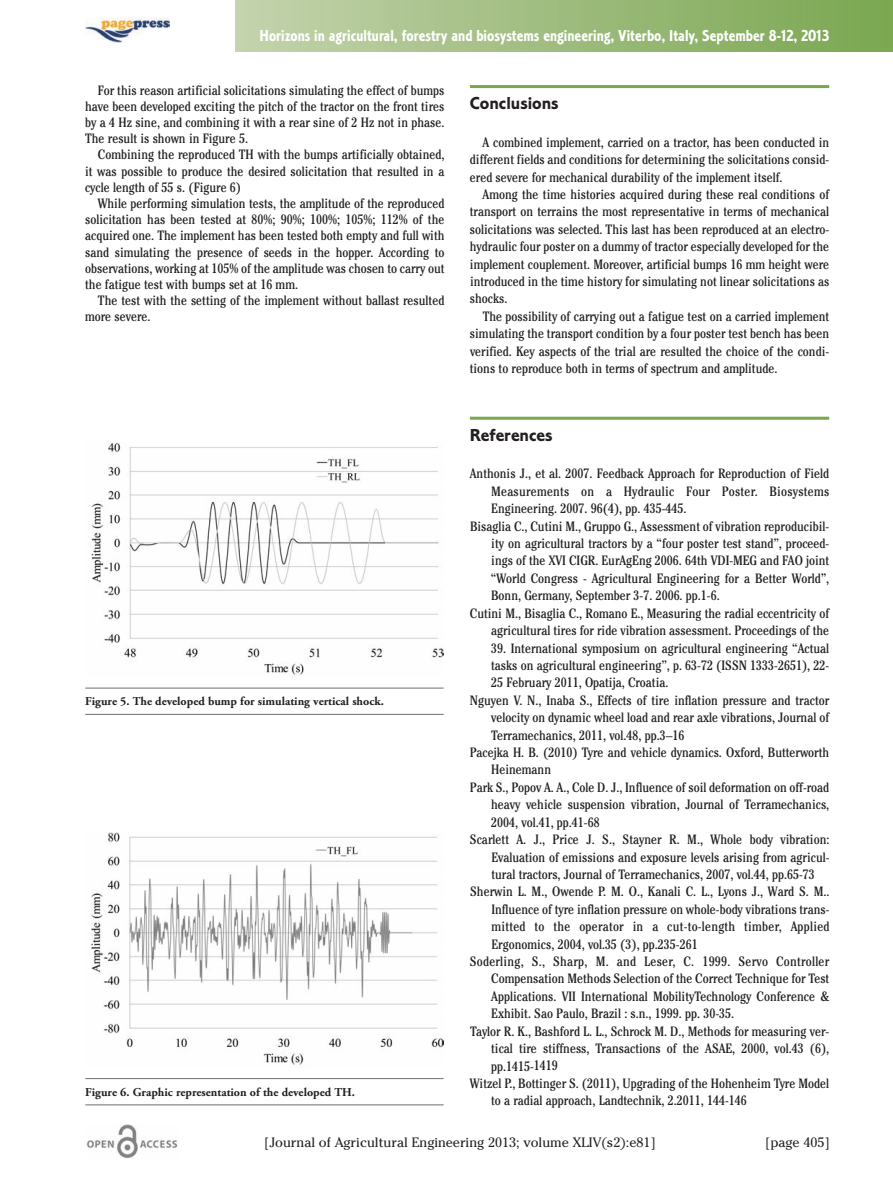
<style>
.page{position:relative;width:893px;height:1191px;background:#fff}
.page>*{position:absolute;margin:0;border:0;box-sizing:border-box;transform-origin:0 0}
.t1{font:18px "Corinthian Bold Plain";color:#231f20}
.t2{font:16.5px "Corinthian Bold Condensed Plain";color:#fff}
.t3{font:condensed 13.5px/16.2px "Cheltenham";color:#231f20;text-align:justify}
.t4{font:condensed 13.5px "Cheltenham";letter-spacing:.02em;color:#231f20}
.t5{font:13.5px "Cheltenham";color:#231f20}
.t6{font:700 12px "Adobe Garamond Pro";color:#231f20}
</style>
<div class="page">
<hr style="left:470px;top:85px;width:359px;height:3px;background:#78a74d">
<hr style="left:470px;top:417px;width:359px;height:3px;background:#78a74d">
<img style="left:86px;top:1124px;width:92px;height:34px">
<img style="left:85px;top:17px;width:84px;height:26px">
<div style="left:235px;top:0;width:658px;height:51px;background:linear-gradient(to right,#c3d3ac,#7aa650)"></div>
<img style="left:91px;top:442px;width:353px;height:233px">
<hr style="left:85px;top:687px;width:359px;height:1px;background:#6c6d70">
<hr style="left:85px;top:714px;width:359px;height:1px;background:#6c6d70">
<img style="left:91px;top:833px;width:353px;height:232px">
<hr style="left:85px;top:1078px;width:359px;height:1px;background:#6c6d70">
<hr style="left:85px;top:1104px;width:359px;height:1px;background:#6c6d70">
<p class="t2" style="left:260px;top:30px;width:571px">Horizons in agricultural, forestry and biosystems engineering, Viterbo, Italy, September 8-12, 2013</p>
<p class="t3" style="left:85px;top:83px;width:361px;text-indent:13px">For this reason artificial solicitations simulating the effect of bumps have been developed exciting the pitch of the tractor on the front tires by a 4 Hz sine, and combining it with a rear sine of 2 Hz not in phase.<br>The result is shown in Figure 5.</p>
<p class="t3" style="left:85px;top:148px;width:361px;text-indent:13px">Combining the reproduced TH with the bumps artificially obtained, it was possible to produce the desired solicitation that resulted in a cycle length of 55 s. (Figure 6)</p>
<p class="t3" style="left:85px;top:196px;width:361px;text-indent:13px">While performing simulation tests, the amplitude of the reproduced solicitation has been tested at 80%; 90%; 100%; 105%; 112% of the acquired one. The implement has been tested both empty and full with sand simulating the presence of seeds in the hopper. According to observations, working at 105% of the amplitude was chosen to carry out the fatigue test with bumps set at 16 mm.</p>
<p class="t3" style="left:85px;top:294px;width:361px;text-indent:13px">The test with the setting of the implement without ballast resulted more severe.</p>
<h1 class="t1" style="left:470px;top:97px;width:90px">Conclusions</h1>
<p class="t3" style="left:470px;top:135px;width:361px;line-height:17.4px;text-indent:13px">A combined implement, carried on a tractor, has been conducted in different fields and conditions for determining the solicitations consid&shy;ered severe for mechanical durability of the implement itself.</p>
<p class="t3" style="left:470px;top:187px;width:361px;line-height:17.4px;text-indent:13px">Among the time histories acquired during these real conditions of transport on terrains the most representative in terms of mechanical solicitations was selected. This last has been reproduced at an electro&shy;hydraulic four poster on a dummy of tractor especially developed for the implement couplement. Moreover, artificial bumps 16 mm height were introduced in the time history for simulating not linear solicitations as shocks.</p>
<p class="t3" style="left:470px;top:309px;width:361px;line-height:17.4px;text-indent:13px">The possibility of carrying out a fatigue test on a carried implement simulating the transport condition by a four poster test bench has been verified. Key aspects of the trial are resulted the choice of the condi&shy;tions to reproduce both in terms of spectrum and amplitude.</p>
<h1 class="t1" style="left:470px;top:429px;width:84px">References</h1>
<p class="t3" style="left:470px;top:467px;width:361px">Anthonis J., et al. 2007. Feedback Approach for Reproduction of Field</p>
<p class="t4" style="left:491px;top:486px;width:340px">Measurements on a Hydraulic Four Poster. Biosystems</p>
<p class="t3" style="left:491px;top:502px;width:197px">Engineering. 2007. 96(4), pp. 435-445.</p>
<p class="t3" style="left:470px;top:519px;width:361px">Bisaglia C., Cutini M., Gruppo G., Assessment of vibration reproducibil-</p>
<p class="t3" style="left:491px;top:536px;width:340px">ity on agricultural tractors by a “four poster test stand”, proceed-</p>
<p class="t3" style="left:491px;top:554px;width:339px">ings of the XVI CIGR. EurAgEng 2006. 64th VDI-MEG and FAO joint</p>
<p class="t3" style="left:491px;top:571px;width:339px">“World Congress - Agricultural Engineering for a Better World”,</p>
<p class="t3" style="left:491px;top:589px;width:230px">Bonn, Germany, September 3-7. 2006. pp.1-6.</p>
<p class="t3" style="left:470px;top:606px;width:361px">Cutini M., Bisaglia C., Romano E., Measuring the radial eccentricity of</p>
<p class="t3" style="left:491px;top:623px;width:340px">agricultural tires for ride vibration assessment. Proceedings of the</p>
<p class="t3" style="left:491px;top:641px;width:340px">39. International symposium on agricultural engineering “Actual</p>
<p class="t3" style="left:491px;top:658px;width:340px">tasks on agricultural engineering”, p. 63-72 (ISSN 1333-2651), 22-</p>
<p class="t3" style="left:491px;top:676px;width:179px">25 February 2011, Opatija, Croatia.</p>
<p class="t3" style="left:470px;top:693px;width:361px">Nguyen V. N., Inaba S., Effects of tire inflation pressure and tractor</p>
<p class="t3" style="left:491px;top:710px;width:339px">velocity on dynamic wheel load and rear axle vibrations, Journal of</p>
<p class="t3" style="left:491px;top:728px;width:195px">Terramechanics, 2011, vol.48, pp.3–16</p>
<p class="t3" style="left:470px;top:745px;width:361px">Pacejka H. B. (2010) Tyre and vehicle dynamics. Oxford, Butterworth</p>
<p class="t3" style="left:491px;top:763px;width:61px">Heinemann</p>
<p class="t3" style="left:470px;top:780px;width:361px">Park S., Popov A. A., Cole D. J., Influence of soil deformation on off-road</p>
<p class="t3" style="left:491px;top:798px;width:340px">heavy vehicle suspension vibration, Journal of Terramechanics,</p>
<p class="t3" style="left:491px;top:815px;width:110px">2004, vol.41, pp.41-68</p>
<p class="t3" style="left:470px;top:832px;width:361px">Scarlett A. J., Price J. S., Stayner R. M., Whole body vibration:</p>
<p class="t3" style="left:491px;top:850px;width:340px">Evaluation of emissions and exposure levels arising from agricul-</p>
<p class="t3" style="left:491px;top:867px;width:325px">tural tractors, Journal of Terramechanics, 2007, vol.44, pp.65-73</p>
<p class="t3" style="left:470px;top:885px;width:361px">Sherwin L. M., Owende P. M. O., Kanali C. L., Lyons J., Ward S. M..</p>
<p class="t3" style="left:491px;top:902px;width:340px">Influence of tyre inflation pressure on whole-body vibrations trans-</p>
<p class="t4" style="left:491px;top:921px;width:340px">mitted to the operator in a cut-to-length timber, Applied</p>
<p class="t3" style="left:491px;top:937px;width:208px">Ergonomics, 2004, vol.35 (3), pp.235-261</p>
<p class="t4" style="left:470px;top:956px;width:361px">Soderling, S., Sharp, M. and Leser, C. 1999. Servo Controller</p>
<p class="t3" style="left:491px;top:972px;width:340px">Compensation Methods Selection of the Correct Technique for Test</p>
<p class="t3" style="left:491px;top:989px;width:340px">Applications. VII International MobilityTechnology Conference &amp;</p>
<p class="t3" style="left:491px;top:1006px;width:244px">Exhibit. Sao Paulo, Brazil : s.n., 1999. pp. 30-35.</p>
<p class="t3" style="left:470px;top:1024px;width:361px">Taylor R. K., Bashford L. L., Schrock M. D., Methods for measuring ver-</p>
<p class="t3" style="left:491px;top:1041px;width:340px">tical tire stiffness, Transactions of the ASAE, 2000, vol.43 (6),</p>
<p class="t3" style="left:491px;top:1059px;width:68px">pp.1415-1419</p>
<p class="t3" style="left:470px;top:1076px;width:361px">Witzel P., Bottinger S. (2011), Upgrading of the Hohenheim Tyre Model</p>
<p class="t3" style="left:491px;top:1093px;width:257px">to a radial approach, Landtechnik, 2.2011, 144-146</p>
<p class="t5" style="left:264px;top:1134px;width:393px">[Journal of Agricultural Engineering 2013; volume XLIV(s2):e81]</p>
<p class="t5" style="left:765px;top:1134px;width:66px">[page 405]</p>
<p class="t6" style="left:85px;top:697px;width:300px">Figure 5. The developed bump for simulating vertical shock.</p>
<p class="t6" style="left:85px;top:1087px;width:271px">Figure 6. Graphic representation of the developed TH.</p>
</div>
